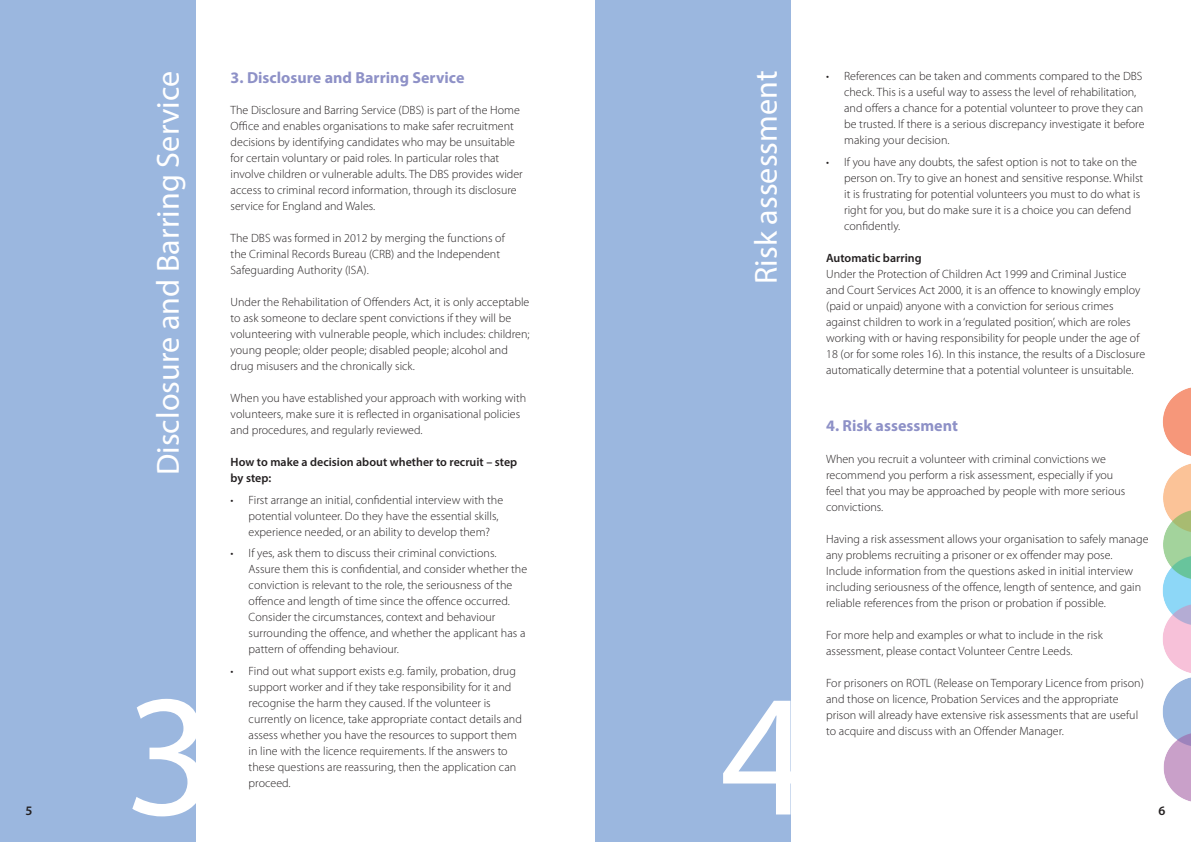
<style>
.page{position:relative;width:1191px;height:842px;background:#fff}
.page>*{position:absolute;margin:0;border:0;box-sizing:border-box;transform-origin:0 0}
.t1{font:175px "Myriad Pro";color:#fff}
.t2{font:32px "Myriad Pro";color:#fff}
.t3{font:700 16px "Myriad Pro";color:#8e91c7}
.t4{font:600 13px "Myriad Pro";color:#231f20}
.t5{font:300 12px/16px "Myriad Pro";color:#231f20}
.t6{font:600 12px/16px "Myriad Pro";color:#231f20}
</style>
<div class="page">
<img style="left:1162px;top:387px;width:29px;height:415px">
<div style="left:0;top:0;width:196px;height:842px;background:#9bb7df"></div>
<div style="left:595px;top:0;width:196px;height:842px;background:#9bb7df"></div>
<p class="t4" style="left:26px;top:802px;width:8px">5</p>
<p class="t3" style="left:231px;top:67px;width:235px">3. Disclosure and Barring Service</p>
<p class="t5" style="left:231px;top:102px;width:294px">The Disclosure and Barring Service (DBS) is part of the Home Office and enables organisations to make safer recruitment decisions by identifying candidates who may be unsuitable for certain voluntary or paid roles. In particular roles that involve children or vulnerable adults. The DBS provides wider access to criminal record information, through its disclosure service for England and Wales.</p>
<p class="t5" style="left:231px;top:230px;width:276px">The DBS was formed in 2012 by merging the functions of the Criminal Records Bureau (CRB) and the Independent<br>Safeguarding Authority (ISA).</p>
<p class="t5" style="left:231px;top:294px;width:300px">Under the Rehabilitation of Offenders Act, it is only acceptable to ask someone to declare spent convictions if they will be volunteering with vulnerable people, which includes: children; young people; older people; disabled people; alcohol and drug misusers and the chronically sick.</p>
<p class="t5" style="left:231px;top:390px;width:297px">When you have established your approach with working with volunteers, make sure it is reflected in organisational policies and procedures, and regularly reviewed.</p>
<p class="t6" style="left:231px;top:454px;width:288px">How to make a decision about whether to recruit – step by step:</p>
<p class="t5" style="left:249px;top:491px;width:256px;text-indent:-18px">• First arrange an initial, confidential interview with the potential volunteer. Do they have the essential skills, experience needed, or an ability to develop them?</p>
<p class="t5" style="left:249px;top:545px;width:280px;text-indent:-18px">• If yes, ask them to discuss their criminal convictions.<br>Assure them this is confidential, and consider whether the conviction is relevant to the role, the seriousness of the offence and length of time since the offence occurred.<br>Consider the circumstances, context and behaviour surrounding the offence, and whether the applicant has a pattern of offending behaviour.</p>
<p class="t5" style="left:249px;top:663px;width:275px;text-indent:-18px">• Find out what support exists e.g. family, probation, drug support worker and if they take responsibility for it and recognise the harm they caused. If the volunteer is currently on licence, take appropriate contact details and assess whether you have the resources to support them in line with the licence requirements. If the answers to these questions are reassuring, then the application can proceed.</p>
<p class="t2" style="left:746px;top:284px;width:215px;rotate:-90deg">Risk assessment</p>
<p class="t2" style="left:148px;top:475px;width:406px;rotate:-90deg">Disclosure and Barring Service</p>
<p class="t1" style="left:125px;top:648px;width:91px">3</p>
<p class="t1" style="left:720px;top:648px;width:91px">4</p>
<p class="t5" style="left:844px;top:68px;width:302px;text-indent:-18px">• References can be taken and comments compared to the DBS check. This is a useful way to assess the level of rehabilitation, and offers a chance for a potential volunteer to prove they can be trusted. If there is a serious discrepancy investigate it before making your decision.</p>
<p class="t5" style="left:844px;top:153px;width:300px;text-indent:-18px">• If you have any doubts, the safest option is not to take on the person on. Try to give an honest and sensitive response. Whilst it is frustrating for potential volunteers you must to do what is right for you, but do make sure it is a choice you can defend confidently.</p>
<p class="t6" style="left:826px;top:249px;width:97px">Automatic barring</p>
<p class="t5" style="left:826px;top:265px;width:320px">Under the Protection of Children Act 1999 and Criminal Justice and Court Services Act 2000, it is an offence to knowingly employ (paid or unpaid) anyone with a conviction for serious crimes against children to work in a ‘regulated position’, which are roles working with or having responsibility for people under the age of 18 (or for some roles 16). In this instance, the results of a Disclosure automatically determine that a potential volunteer is unsuitable.</p>
<p class="t3" style="left:826px;top:415px;width:133px">4. Risk assessment</p>
<p class="t5" style="left:826px;top:450px;width:301px">When you recruit a volunteer with criminal convictions we recommend you perform a risk assessment, especially if you feel that you may be approached by people with more serious convictions.</p>
<p class="t5" style="left:826px;top:530px;width:324px">Having a risk assessment allows your organisation to safely manage any problems recruiting a prisoner or ex offender may pose.<br>Include information from the questions asked in initial interview including seriousness of the offence, length of sentence, and gain reliable references from the prison or probation if possible.</p>
<p class="t5" style="left:826px;top:626px;width:278px">For more help and examples or what to include in the risk assessment, please contact Volunteer Centre Leeds.</p>
<p class="t5" style="left:826px;top:674px;width:319px">For prisoners on ROTL (Release on Temporary Licence from prison) and those on licence, Probation Services and the appropriate prison will already have extensive risk assessments that are useful to acquire and discuss with an Offender Manager.</p>
<p class="t4" style="left:1158px;top:802px;width:8px">6</p>
</div>
